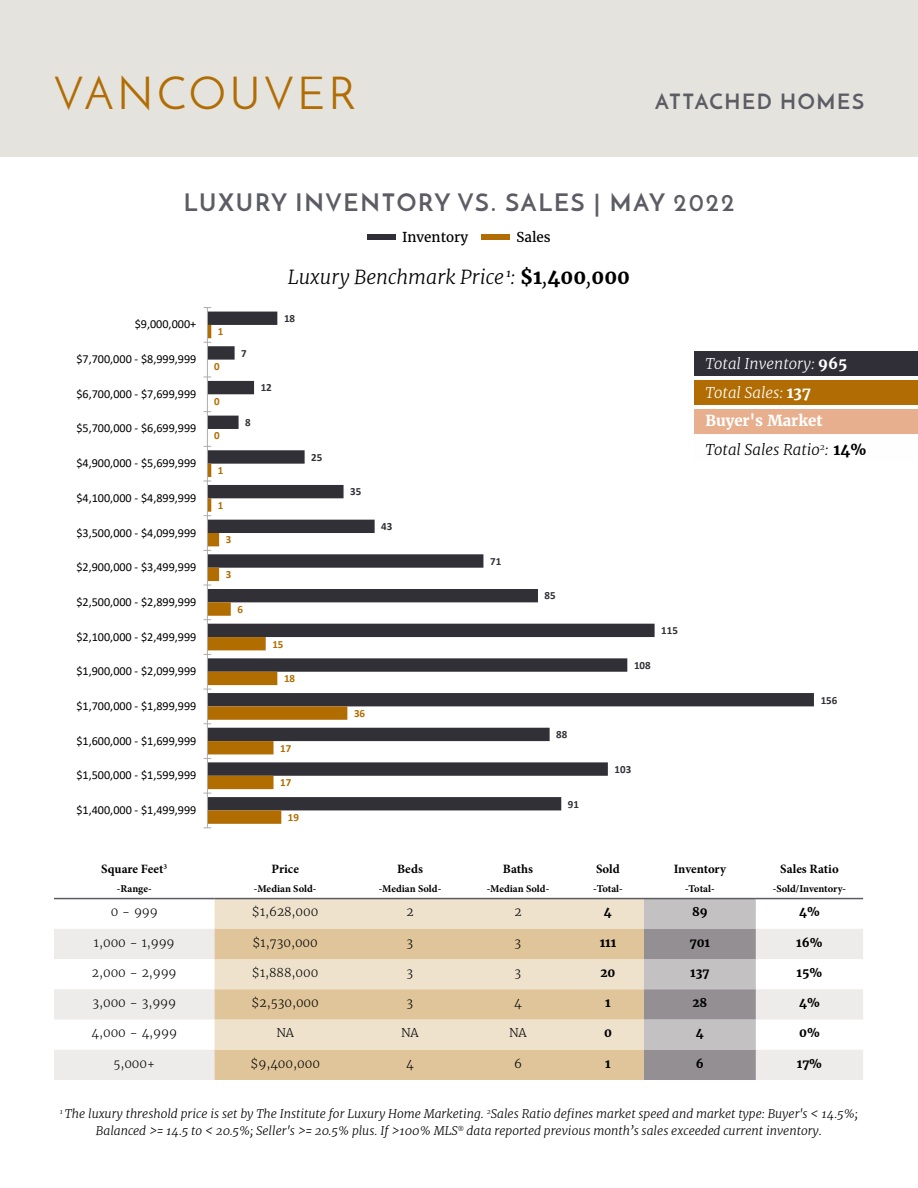
<style>
.page{position:relative;width:918px;height:1188px;background:#fff}
.page>*{position:absolute;margin:0;border:0;box-sizing:border-box;transform-origin:0 0}
.t1{font:45px "Josefin Sans";letter-spacing:.08em;color:#b16d03}
.t2{font:700 24px "Josefin Sans";letter-spacing:.08em;color:#5c5c65}
.t3{font:700 21px "Josefin Sans";letter-spacing:.08em;color:#5c5c65}
.t4{font:italic 300 19.5px "Merriweather";color:#000}
.t5{font:italic 300 15px/28.8px "Merriweather";color:#fff}
.t6{font:italic 300 15px "Merriweather";color:#000}
.t7{font:700 15px "Merriweather";color:#fff}
.t8{font:13.5px "Merriweather";color:#000}
.t9{font:700 12.75px "Minion Pro";color:#000}
.t10{font:12.15px "Calibri";color:#000}
.t11{font:italic 300 12px/16.5px "Merriweather";color:#000;text-align:center}
.t12{font:300 12px "Merriweather";color:#000}
.t13{font:700 12px "Merriweather";color:#000}
.t14{font:700 10.95px "Calibri";color:#303036}
.t15{font:700 10.95px "Calibri";color:#b26d01}
.t16{font:700 10.5px "Minion Pro";color:#000}
.s1{font-weight:700;font-style:normal}
</style>
<div class="page">
<div style="left:0;top:0;width:918px;height:158px;background:#e5e3dd"></div>
<svg style="left:208px;top:312px;width:606px;height:498px"></svg>
<svg style="left:208px;top:325px;width:139px;height:499px"></svg>
<hr style="left:207px;top:308px;width:1px;height:520px;background:#afabab">
<div style="left:367px;top:234px;width:29px;height:6px;background:#302f37"></div>
<div style="left:482px;top:234px;width:28px;height:6px;background:#b16d03"></div>
<div style="left:215px;top:899px;width:429px;height:30px;background:#efe2cd"></div>
<svg style="left:54px;top:929px;width:809px;height:151px;fill:#edecea"></svg>
<svg style="left:215px;top:929px;width:429px;height:151px;background:#e6d0ae"></svg>
<svg style="left:644px;top:899px;width:112px;height:181px;background:#aca8ab"></svg>
<hr style="left:54px;top:898px;width:161px;height:1px;background:#5c5c65">
<hr style="left:215px;top:898px;width:141px;height:1px;background:#5c5c65">
<hr style="left:356px;top:898px;width:108px;height:1px;background:#5c5c65">
<hr style="left:464px;top:898px;width:108px;height:1px;background:#5c5c65">
<hr style="left:572px;top:898px;width:72px;height:1px;background:#5c5c65">
<hr style="left:644px;top:898px;width:112px;height:1px;background:#5c5c65">
<hr style="left:756px;top:898px;width:107px;height:1px;background:#5c5c65">
<div style="left:694px;top:409px;width:224px;height:25px;background:#e7af8d"></div>
<div style="left:694px;top:351px;width:224px;height:25px;background:#302f37"></div>
<div style="left:694px;top:380px;width:224px;height:25px;background:#b16d03"></div>
<div style="left:694px;top:438px;width:224px;height:24px;background:#fefefe"></div>
<h1 class="t1" style="left:54px;top:66px;width:303px">VANCOUVER</h1>
<h3 class="t3" style="left:655px;top:88px;width:210px">ATTACHED HOMES</h3>
<h2 class="t2" style="left:184px;top:188px;width:552px">LUXURY INVENTORY VS. SALES | MAY 2022</h2>
<p class="t8" style="left:402px;top:229px;width:68px">Inventory</p>
<p class="t8" style="left:516px;top:229px;width:36px">Sales</p>
<p class="t10" style="left:135px;top:316px;width:63px">$9,000,000+</p>
<p class="t10" style="left:76px;top:351px;width:122px">$7,700,000 - $8,999,999</p>
<p class="t10" style="left:76px;top:385px;width:122px">$6,700,000 - $7,699,999</p>
<p class="t10" style="left:76px;top:420px;width:122px">$5,700,000 - $6,699,999</p>
<p class="t10" style="left:76px;top:455px;width:122px">$4,900,000 - $5,699,999</p>
<p class="t10" style="left:76px;top:489px;width:122px">$4,100,000 - $4,899,999</p>
<p class="t10" style="left:76px;top:524px;width:122px">$3,500,000 - $4,099,999</p>
<p class="t10" style="left:76px;top:559px;width:122px">$2,900,000 - $3,499,999</p>
<p class="t10" style="left:76px;top:593px;width:122px">$2,500,000 - $2,899,999</p>
<p class="t10" style="left:76px;top:628px;width:122px">$2,100,000 - $2,499,999</p>
<p class="t10" style="left:76px;top:663px;width:122px">$1,900,000 - $2,099,999</p>
<p class="t10" style="left:76px;top:698px;width:122px">$1,700,000 - $1,899,999</p>
<p class="t10" style="left:76px;top:732px;width:122px">$1,600,000 - $1,699,999</p>
<p class="t10" style="left:76px;top:767px;width:122px">$1,500,000 - $1,599,999</p>
<p class="t10" style="left:76px;top:802px;width:122px">$1,400,000 - $1,499,999</p>
<p class="t9" style="left:101px;top:860px;width:67px">Square Feet<sup>3</sup></p>
<p class="t16" style="left:117px;top:882px;width:36px">-Range-</p>
<p class="t15" style="left:218px;top:324px;width:7px">1</p>
<p class="t15" style="left:214px;top:359px;width:7px">0</p>
<p class="t15" style="left:214px;top:393px;width:7px">0</p>
<p class="t15" style="left:214px;top:428px;width:7px">0</p>
<p class="t15" style="left:218px;top:463px;width:7px">1</p>
<p class="t15" style="left:218px;top:497px;width:7px">1</p>
<p class="t14" style="left:241px;top:345px;width:7px">7</p>
<p class="t14" style="left:245px;top:415px;width:7px">8</p>
<p class="t15" style="left:226px;top:532px;width:7px">3</p>
<p class="t15" style="left:226px;top:567px;width:7px">3</p>
<p class="t15" style="left:237px;top:602px;width:7px">6</p>
<h3 class="t4" style="left:288px;top:265px;width:344px">Luxury Benchmark Price <sup>1</sup>: <span class="s1">$1</span>,<span class="s1">400</span>,<span class="s1">000</span></h3>
<p class="t14" style="left:284px;top:311px;width:13px">18</p>
<p class="t14" style="left:261px;top:380px;width:13px">12</p>
<p class="t14" style="left:311px;top:449px;width:13px">25</p>
<p class="t14" style="left:350px;top:484px;width:13px">35</p>
<p class="t14" style="left:381px;top:519px;width:13px">43</p>
<p class="t15" style="left:272px;top:636px;width:13px">15</p>
<p class="t15" style="left:284px;top:671px;width:13px">18</p>
<p class="t15" style="left:280px;top:740px;width:13px">17</p>
<p class="t15" style="left:280px;top:775px;width:13px">17</p>
<p class="t15" style="left:288px;top:810px;width:13px">19</p>
<p class="t15" style="left:354px;top:706px;width:13px">36</p>
<p class="t14" style="left:490px;top:553px;width:13px">71</p>
<p class="t14" style="left:545px;top:588px;width:13px">85</p>
<p class="t14" style="left:556px;top:727px;width:13px">88</p>
<p class="t14" style="left:568px;top:796px;width:13px">91</p>
<p class="t14" style="left:634px;top:657px;width:18px">108</p>
<p class="t14" style="left:615px;top:762px;width:18px">103</p>
<p class="t14" style="left:661px;top:623px;width:18px">115</p>
<p class="t5" style="left:705px;top:349px;width:143px">Total Inventory: <span class="s1">965<br></span>Total Sales: <span class="s1">137</span></p>
<p class="t7" style="left:705px;top:412px;width:119px">Buyer's Market</p>
<p class="t6" style="left:705px;top:440px;width:163px">Total Sales Ratio<sup>2</sup>: <span class="s1">14%</span></p>
<p class="t14" style="left:821px;top:692px;width:18px">156</p>
<p class="t9" style="left:272px;top:860px;width:29px">Price</p>
<p class="t16" style="left:254px;top:882px;width:64px">-Median Sold-</p>
<p class="t9" style="left:397px;top:860px;width:27px">Beds</p>
<p class="t16" style="left:379px;top:882px;width:64px">-Median Sold-</p>
<p class="t9" style="left:503px;top:860px;width:32px">Baths</p>
<p class="t16" style="left:487px;top:882px;width:64px">-Median Sold-</p>
<p class="t9" style="left:596px;top:860px;width:25px">Sold</p>
<p class="t16" style="left:593px;top:882px;width:31px">-Total-</p>
<p class="t9" style="left:674px;top:860px;width:54px">Inventory</p>
<p class="t16" style="left:685px;top:882px;width:31px">-Total-</p>
<p class="t9" style="left:780px;top:860px;width:60px">Sales Ratio</p>
<p class="t16" style="left:773px;top:882px;width:75px">-Sold/Inventory-</p>
<p class="t12" style="left:111px;top:905px;width:49px">0 - 999</p>
<p class="t12" style="left:252px;top:905px;width:68px">$1,628,000</p>
<p class="t12" style="left:406px;top:905px;width:9px">2</p>
<p class="t12" style="left:514px;top:905px;width:9px">2</p>
<p class="t13" style="left:604px;top:905px;width:9px">4</p>
<p class="t13" style="left:692px;top:905px;width:17px">89</p>
<p class="t13" style="left:799px;top:905px;width:22px">4%</p>
<p class="t12" style="left:94px;top:935px;width:82px">1,000 - 1,999</p>
<p class="t12" style="left:253px;top:935px;width:67px">$1,730,000</p>
<p class="t12" style="left:407px;top:935px;width:8px">3</p>
<p class="t12" style="left:515px;top:935px;width:8px">3</p>
<p class="t13" style="left:600px;top:935px;width:18px">111</p>
<p class="t13" style="left:690px;top:935px;width:22px">701</p>
<p class="t13" style="left:796px;top:935px;width:28px">16%</p>
<p class="t12" style="left:92px;top:965px;width:86px">2,000 - 2,999</p>
<p class="t12" style="left:252px;top:965px;width:68px">$1,888,000</p>
<p class="t12" style="left:407px;top:965px;width:8px">3</p>
<p class="t12" style="left:515px;top:965px;width:8px">3</p>
<p class="t13" style="left:600px;top:965px;width:17px">20</p>
<p class="t13" style="left:690px;top:965px;width:21px">137</p>
<p class="t13" style="left:797px;top:965px;width:27px">15%</p>
<p class="t12" style="left:92px;top:995px;width:85px">3,000 - 3,999</p>
<p class="t12" style="left:252px;top:995px;width:69px">$2,530,000</p>
<p class="t12" style="left:407px;top:995px;width:8px">3</p>
<p class="t12" style="left:514px;top:995px;width:9px">4</p>
<p class="t13" style="left:605px;top:995px;width:7px">1</p>
<p class="t13" style="left:692px;top:995px;width:17px">28</p>
<p class="t13" style="left:799px;top:995px;width:22px">4%</p>
<p class="t12" style="left:92px;top:1026px;width:87px">4,000 - 4,999</p>
<p class="t12" style="left:276px;top:1026px;width:19px">NA</p>
<p class="t12" style="left:401px;top:1026px;width:19px">NA</p>
<p class="t12" style="left:509px;top:1026px;width:19px">NA</p>
<p class="t13" style="left:604px;top:1026px;width:9px">0</p>
<p class="t13" style="left:696px;top:1026px;width:9px">4</p>
<p class="t13" style="left:799px;top:1026px;width:22px">0%</p>
<p class="t12" style="left:113px;top:1056px;width:43px">5,000+</p>
<p class="t12" style="left:250px;top:1056px;width:71px">$9,400,000</p>
<p class="t12" style="left:406px;top:1056px;width:9px">4</p>
<p class="t12" style="left:514px;top:1056px;width:9px">6</p>
<p class="t13" style="left:605px;top:1056px;width:7px">1</p>
<p class="t13" style="left:696px;top:1056px;width:10px">6</p>
<p class="t13" style="left:797px;top:1056px;width:27px">17%</p>
<p class="t11" style="left:60px;top:1106px;width:800px"><sup>1</sup> The luxury threshold price is set by The Institute for Luxury Home Marketing. <sup>2</sup>Sales Ratio defines market speed and market type: Buyer's &lt; 14.5%;<br>Balanced &gt;= 14.5 to &lt; 20.5%; Seller's &gt;= 20.5% plus. If &gt;100% MLS<sup>®</sup> data reported previous month’s sales exceeded current inventory.</p>
</div>
